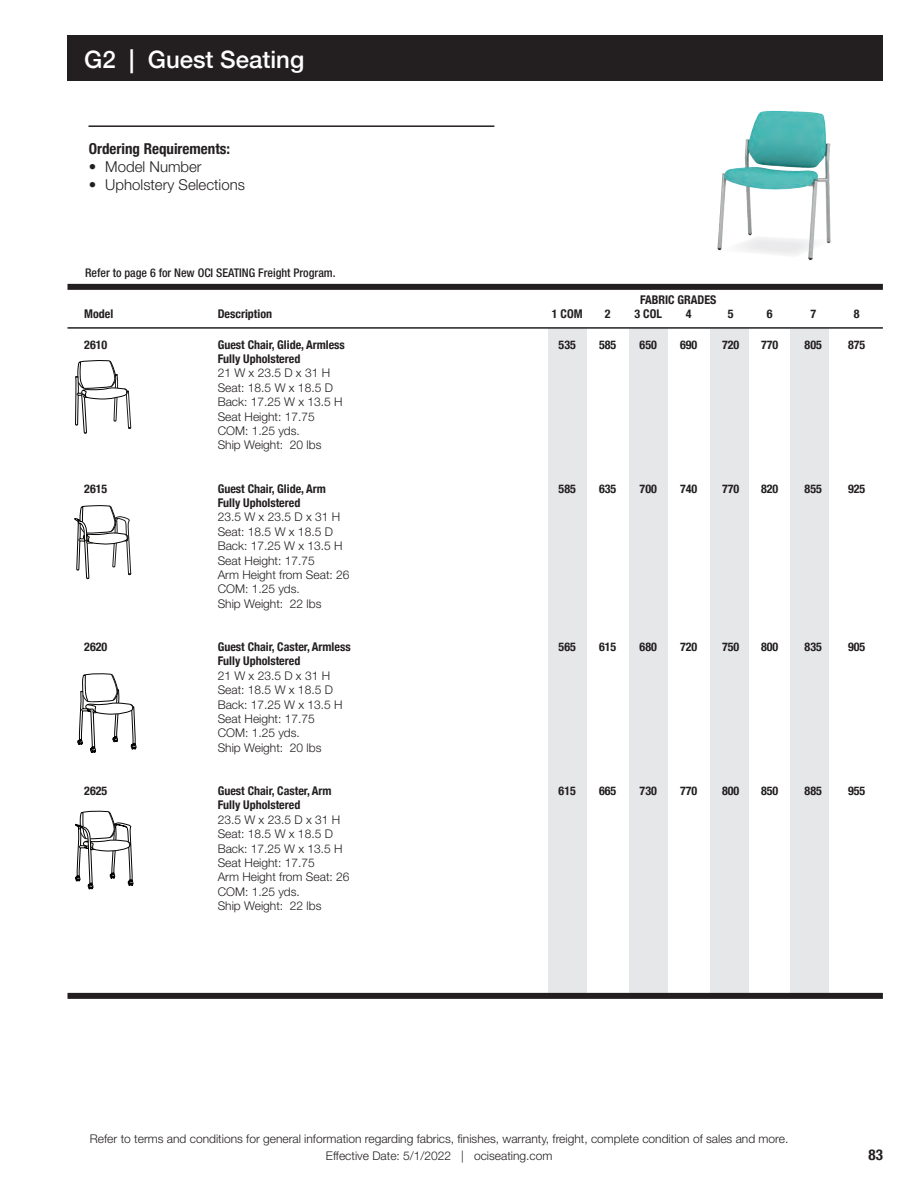
<style>
.page{position:relative;width:918px;height:1188px;background:#fff}
.page>*{position:absolute;margin:0;border:0;box-sizing:border-box;transform-origin:0 0}
.t1{font:500 24px "Helvetica Neue";color:#fff}
.t2{font:300 15px "Helvetica Neue LT Std";color:#231f20}
.t3{font:700 condensed 15px "Helvetica Neue";color:#231f20}
.t4{font:300 12px/14.4px "Helvetica Neue LT Std";color:#231f20}
.t5{font:700 condensed 12px "Helvetica Neue";color:#231f20}
.t6{font:500 condensed 12px "Helvetica Neue";color:#231f20}
</style>
<div class="page">
<div style="left:68px;top:35px;width:815px;height:46px;background:#231f20"></div>
<div style="left:68px;top:284px;width:815px;height:6px;background:#231f20"></div>
<div style="left:548px;top:328px;width:38px;height:668px;background:#e6e7e9"></div>
<div style="left:629px;top:328px;width:38px;height:668px;background:#e6e7e9"></div>
<div style="left:710px;top:328px;width:38px;height:668px;background:#e6e7e9"></div>
<div style="left:791px;top:328px;width:38px;height:668px;background:#e6e7e9"></div>
<div style="left:68px;top:993px;width:815px;height:6px;background:#231f20"></div>
<hr style="left:68px;top:327px;width:815px;height:2px;background:#231f20">
<hr style="left:88px;top:125px;width:406px;height:2px;background:#231f20">
<svg style="left:75px;top:360px;width:56px;height:74px"></svg>
<svg style="left:74px;top:505px;width:57px;height:75px"></svg>
<svg style="left:75px;top:811px;width:58px;height:79px"></svg>
<svg style="left:77px;top:674px;width:59px;height:79px"></svg>
<img style="left:719px;top:236px;width:112px;height:21px">
<img style="left:717px;top:111px;width:58px;height:139px">
<h1 class="t1" style="left:84px;top:40px;width:222px">G2 | Guest Seating</h1>
<p class="t3" style="left:89px;top:136px;width:143px">Ordering Requirements:</p>
<p class="t2" style="left:89px;top:157px;width:114px">• Model Number</p>
<p class="t2" style="left:89px;top:175px;width:158px">• Upholstery Selections</p>
<p class="t6" style="left:85px;top:266px;width:252px">Refer to page 6 for New OCI SEATING Freight Program.</p>
<p class="t5" style="left:640px;top:290px;width:78px">FABRIC GRADES</p>
<p class="t5" style="left:84px;top:304px;width:31px">Model</p>
<p class="t5" style="left:218px;top:304px;width:56px">Description</p>
<p class="t5" style="left:552px;top:304px;width:32px">1 COM</p>
<p class="t5" style="left:605px;top:304px;width:7px">2</p>
<p class="t5" style="left:635px;top:304px;width:29px">3 COL</p>
<p class="t5" style="left:686px;top:304px;width:7px">4</p>
<p class="t5" style="left:728px;top:304px;width:7px">5</p>
<p class="t5" style="left:767px;top:304px;width:7px">6</p>
<p class="t5" style="left:810px;top:304px;width:7px">7</p>
<p class="t5" style="left:854px;top:304px;width:7px">8</p>
<p class="t5" style="left:84px;top:334px;width:25px">2610</p>
<p class="t5" style="left:218px;top:334px;width:129px">Guest Chair, Glide, Armless</p>
<p class="t5" style="left:559px;top:334px;width:19px">535</p>
<p class="t5" style="left:599px;top:334px;width:19px">585</p>
<p class="t5" style="left:640px;top:334px;width:19px">650</p>
<p class="t5" style="left:680px;top:334px;width:19px">690</p>
<p class="t5" style="left:722px;top:334px;width:19px">720</p>
<p class="t5" style="left:761px;top:334px;width:19px">770</p>
<p class="t5" style="left:805px;top:334px;width:19px">805</p>
<p class="t5" style="left:848px;top:334px;width:19px">875</p>
<p class="t5" style="left:218px;top:349px;width:84px">Fully Upholstered</p>
<p class="t4" style="left:218px;top:366px;width:126px">21 W x 23 .5 D x 31 H<br>Seat: 18 .5 W x 18 .5 D<br>Back: 17 .25 W x 13 .5 H<br>Seat Height: 17 .75<br>COM: 1 .25 yds .<br>Ship Weight: 20 lbs</p>
<p class="t5" style="left:84px;top:478px;width:25px">2615</p>
<p class="t5" style="left:218px;top:478px;width:110px">Guest Chair, Glide, Arm</p>
<p class="t5" style="left:559px;top:478px;width:19px">585</p>
<p class="t5" style="left:599px;top:478px;width:19px">635</p>
<p class="t5" style="left:640px;top:478px;width:19px">700</p>
<p class="t5" style="left:680px;top:478px;width:19px">740</p>
<p class="t5" style="left:722px;top:478px;width:19px">770</p>
<p class="t5" style="left:761px;top:478px;width:19px">820</p>
<p class="t5" style="left:805px;top:478px;width:19px">855</p>
<p class="t5" style="left:848px;top:478px;width:19px">925</p>
<p class="t5" style="left:218px;top:493px;width:84px">Fully Upholstered</p>
<p class="t4" style="left:218px;top:510px;width:133px">23 .5 W x 23 .5 D x 31 H<br>Seat: 18 .5 W x 18 .5 D<br>Back: 17 .25 W x 13 .5 H<br>Seat Height: 17 .75<br>Arm Height from Seat: 26<br>COM: 1 .25 yds .<br>Ship Weight: 22 lbs</p>
<p class="t5" style="left:84px;top:637px;width:25px">2620</p>
<p class="t5" style="left:218px;top:637px;width:134px">Guest Chair, Caster, Armless</p>
<p class="t5" style="left:559px;top:637px;width:19px">565</p>
<p class="t5" style="left:599px;top:637px;width:19px">615</p>
<p class="t5" style="left:640px;top:637px;width:19px">680</p>
<p class="t5" style="left:680px;top:637px;width:19px">720</p>
<p class="t5" style="left:722px;top:637px;width:19px">750</p>
<p class="t5" style="left:761px;top:637px;width:19px">800</p>
<p class="t5" style="left:805px;top:637px;width:19px">835</p>
<p class="t5" style="left:848px;top:637px;width:19px">905</p>
<p class="t5" style="left:218px;top:651px;width:84px">Fully Upholstered</p>
<p class="t4" style="left:218px;top:668px;width:126px">21 W x 23 .5 D x 31 H<br>Seat: 18 .5 W x 18 .5 D<br>Back: 17 .25 W x 13 .5 H<br>Seat Height: 17 .75<br>COM: 1 .25 yds .<br>Ship Weight: 20 lbs</p>
<p class="t5" style="left:84px;top:781px;width:25px">2625</p>
<p class="t5" style="left:218px;top:781px;width:115px">Guest Chair, Caster, Arm</p>
<p class="t5" style="left:559px;top:781px;width:19px">615</p>
<p class="t5" style="left:599px;top:781px;width:19px">665</p>
<p class="t5" style="left:640px;top:781px;width:19px">730</p>
<p class="t5" style="left:680px;top:781px;width:19px">770</p>
<p class="t5" style="left:722px;top:781px;width:19px">800</p>
<p class="t5" style="left:761px;top:781px;width:19px">850</p>
<p class="t5" style="left:805px;top:781px;width:19px">885</p>
<p class="t5" style="left:848px;top:781px;width:19px">955</p>
<p class="t5" style="left:218px;top:795px;width:84px">Fully Upholstered</p>
<p class="t4" style="left:218px;top:812px;width:133px">23 .5 W x 23 .5 D x 31 H<br>Seat: 18 .5 W x 18 .5 D<br>Back: 17 .25 W x 13 .5 H<br>Seat Height: 17 .75<br>Arm Height from Seat: 26<br>COM: 1 .25 yds .<br>Ship Weight: 22 lbs</p>
<p class="t4" style="left:90px;top:1131px;width:700px;line-height:16.5px;text-align:center">Refer to terms and conditions for general information regarding fabrics, finishes, warranty, freight, complete condition of sales and more .<br>Effective Date: 5/1/2022 | ociseating .com</p>
<p class="t3" style="left:869px;top:1142px;width:16px">83</p>
</div>
